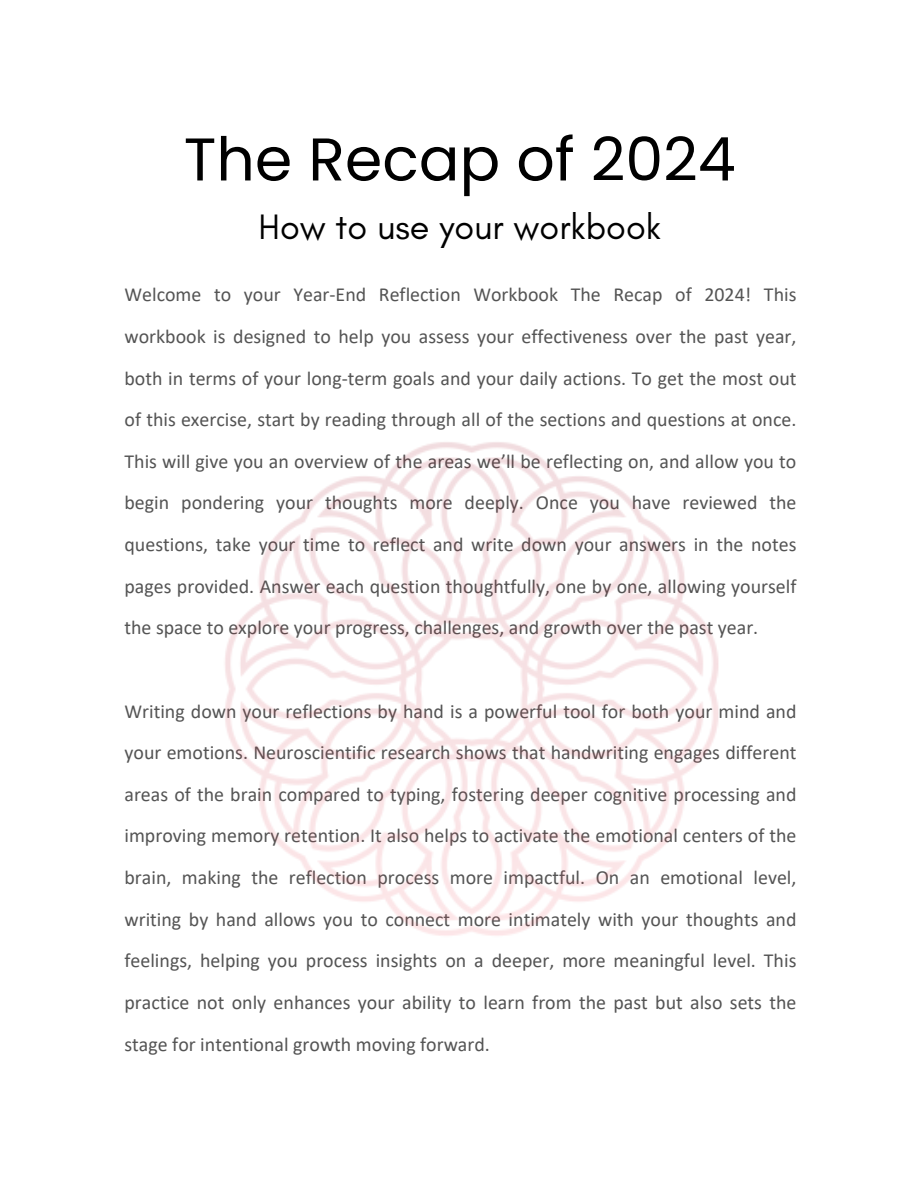
<style>
.page{position:relative;width:918px;height:1188px;background:#fff}
.page>*{position:absolute;margin:0;border:0;box-sizing:border-box;transform-origin:0 0}
.t1{font:60.3px "Poppins";color:#000}
.t2{font:36px "Glacial Indifference";color:#000}
.t3{font:19.95px/41.7px "Calibri";color:#545454;text-align:justify}
</style>
<div class="page">
<img style="left:225px;top:442px;width:494px;height:494px">
<h1 class="t1" style="left:184px;top:117px;width:553px">The Recap of 2024</h1>
<p class="t2" style="left:259px;top:204px;width:404px">How to use your workbook</p>
<h2 class="t3" style="left:125px;top:275px;width:673px">Welcome to your Year-End Reflection Workbook The Recap of 2024! This workbook is designed to help you assess your effectiveness over the past year, both in terms of your long-term goals and your daily actions. To get the most out of this exercise, start by reading through all of the sections and questions at once.<br>This will give you an overview of the areas we’ll be reflecting on, and allow you to begin pondering your thoughts more deeply. Once you have reviewed the questions, take your time to reflect and write down your answers in the notes pages provided. Answer each question thoughtfully, one by one, allowing yourself the space to explore your progress, challenges, and growth over the past year.</h2>
<p class="t3" style="left:125px;top:692px;width:673px">Writing down your reflections by hand is a powerful tool for both your mind and your emotions. Neuroscientific research shows that handwriting engages different areas of the brain compared to typing, fostering deeper cognitive processing and improving memory retention. It also helps to activate the emotional centers of the brain, making the reflection process more impactful. On an emotional level, writing by hand allows you to connect more intimately with your thoughts and feelings, helping you process insights on a deeper, more meaningful level. This practice not only enhances your ability to learn from the past but also sets the stage for intentional growth moving forward.</p>
</div>
